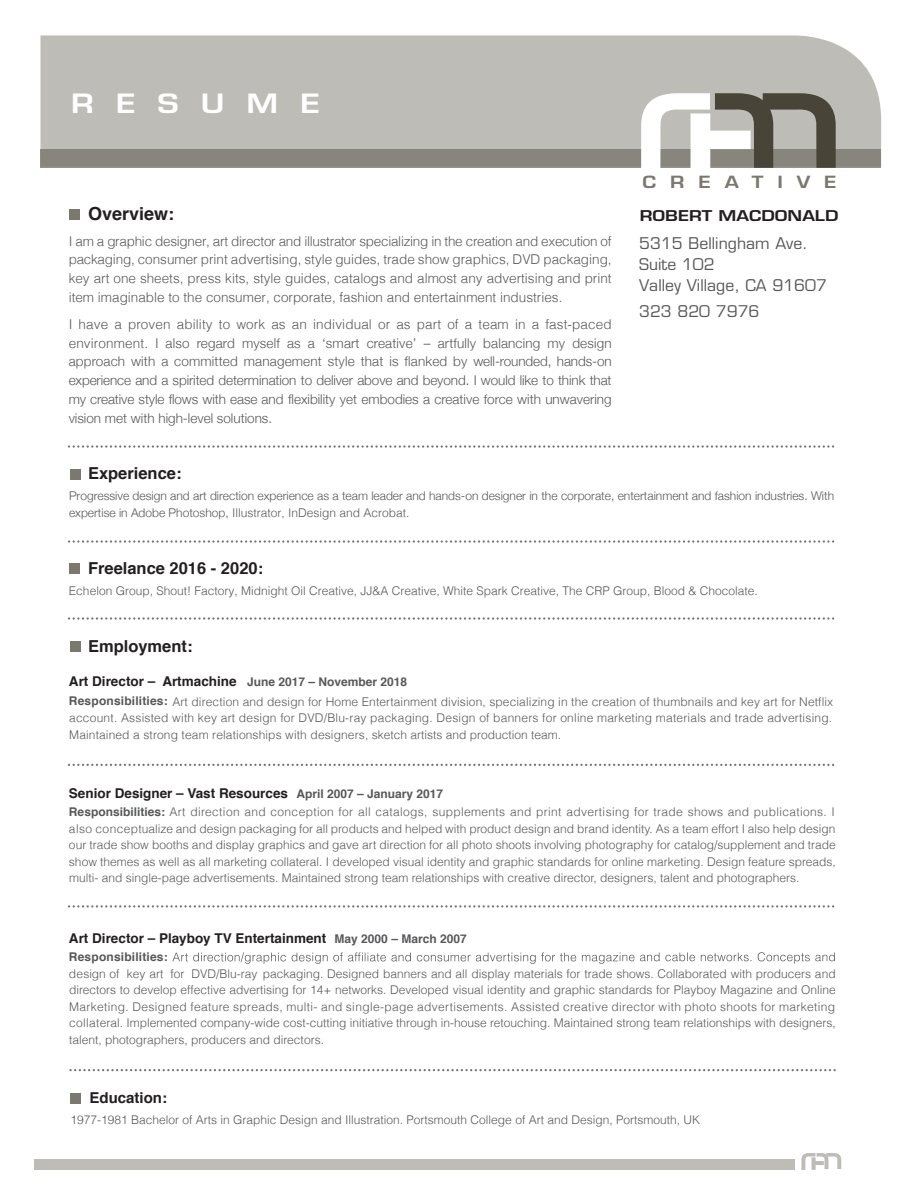
<style>
.page{position:relative;width:918px;height:1188px;background:#fff}
.page>*{position:absolute;margin:0;border:0;box-sizing:border-box;transform-origin:0 0}
.t1{font:600 25.95px "Eurostile";letter-spacing:.7em;color:#fff;scale:1.21 1}
.t2{font:700 18px "Helvetica";color:#231f20}
.t3{font:700 16.5px "Helvetica";color:#231f20}
.t4{font:600 16.35px "Eurostile";letter-spacing:.7em;color:#7b796e;scale:1.21 1}
.t5{font:15.75px/21px "Eurostile";letter-spacing:.005em;color:#57585a}
.t6{font:700 15px "Helvetica";color:#231f20}
.t7{font:600 14.55px "Eurostile";color:#231f20;scale:1.23 1}
.t8{font:300 13.5px/18.8px "Helvetica";letter-spacing:.01em;color:#57585a;text-align:justify}
.t9{font:300 13.5px/18.8px "Helvetica Neue";color:#57585a;text-align:justify}
.t10{font:700 13.5px "Helvetica";color:#231f20}
.t11{font:300 12px/16.5px "Helvetica";color:#57585a;text-align:justify}
.t12{font:300 12px "Helvetica Neue";color:#57585a}
.t13{font:700 12px "Helvetica";letter-spacing:.015em;color:#57585a}
.s1{font-family:"Helvetica"}
.s2{font-family:"Helvetica Neue"}
.s3{font-size:12px;color:#57585a}
.s4{font-weight:700}
</style>
<div class="page">
<div style="left:40px;top:35px;width:841px;height:114px;background:#bdbcb6"></div>
<div style="left:40px;top:149px;width:841px;height:19px;background:#88867c"></div>
<svg style="left:641px;top:93px;width:195px;height:75px"></svg>
<svg style="left:801px;top:1153px;width:40px;height:17px"></svg>
<div style="left:35px;top:1159px;width:760px;height:11px;background:#bdbcb6"></div>
<div style="left:70px;top:209px;width:10px;height:11px;background:#7b796e"></div>
<div style="left:70px;top:469px;width:11px;height:11px;background:#7b796e"></div>
<div style="left:70px;top:642px;width:10px;height:10px;background:#7b796e"></div>
<svg style="left:172px;top:952px;width:663px;height:12px"></svg>
<svg style="left:69px;top:617px;width:766px;height:3px"></svg>
<svg style="left:69px;top:764px;width:766px;height:2px"></svg>
<svg style="left:69px;top:905px;width:766px;height:3px"></svg>
<svg style="left:69px;top:445px;width:766px;height:3px"></svg>
<svg style="left:69px;top:540px;width:766px;height:3px"></svg>
<div style="left:69px;top:564px;width:10px;height:10px;background:#7b796e"></div>
<svg style="left:70px;top:1069px;width:766px;height:2px"></svg>
<div style="left:70px;top:1093px;width:11px;height:10px;background:#7b796e"></div>
<h1 class="t1" style="left:71px;top:88px;width:207px">RESUME</h1>
<h3 class="t4" style="left:642px;top:172px;width:162px">CREATIVE</h3>
<h2 class="t2" style="left:88px;top:199px;width:88px">Overview:</h2>
<p class="t7" style="left:640px;top:206px;width:163px">ROBERT MACDONALD</p>
<p class="t8" style="left:69px;top:231px;width:545px">I am a graphic designer, art director and illustrator specializing in the creation and execution of packaging, consumer print advertising, style guides, trade show graphics, DVD packaging, key art one sheets, press kits, style guides, catalogs and almost any advertising and print item imaginable to the consumer, corporate, fashion and entertainment industries.</p>
<p class="t8" style="left:69px;top:314px;width:545px">I have a proven ability to work as an individual or as part of a team in a fast-paced</p>
<p class="t9" style="left:69px;top:332px;width:544px"><span class="s1">environment.</span> I also regard myself as a ‘smart creative’ – artfully balancing my design approach with a committed management style that is flanked by well-rounded, hands-on experience and a spirited determination to deliver above and beyond. I would like to think that my creative style flows with ease and flexibility yet embodies a creative force with unwavering vision met with high-level solutions.</p>
<h3 class="t5" style="left:639px;top:233px;width:189px">5315 Bellingham Ave.<br>Suite 102<br>Valley Village, CA 91607</h3>
<h3 class="t5" style="left:639px;top:301px;width:122px">323 820 7976</h3>
<h3 class="t3" style="left:88px;top:460px;width:95px">Experience:</h3>
<p class="t12" style="left:69px;top:487px;width:767px">Progressive design and art direction experience as a team leader and hands-on designer in the corporate, entertainment and fashion industries. With</p>
<p class="t11" style="left:69px;top:504px;width:342px"><span class="s2">expertise in Adobe Photoshop,</span> Illustrator, InDesign and Acrobat.</p>
<h3 class="t3" style="left:88px;top:555px;width:177px">Freelance 2016 - 2020:</h3>
<p class="t11" style="left:69px;top:582px;width:690px">Echelon Group, Shout! Factory, Midnight Oil Creative, JJ&amp;A Creative, White Spark Creative, The CRP Group, Blood &amp; Chocolate.</p>
<h3 class="t3" style="left:88px;top:633px;width:106px">Employment:</h3>
<p class="t10" style="left:69px;top:671px;width:340px">Art Director – Artmachine <span class="s3">June 2017 – November 2018</span></p>
<p class="t11" style="left:69px;top:693px;width:766px"><span class="s4">Responsibilities:</span> Art direction and design for Home Entertainment division, specializing in the creation of thumbnails and key art for Netflix account. Assisted with key art design for DVD/Blu-ray packaging. Design of banners for online marketing materials and trade advertising.<br>Maintained a strong team relationships with designers, sketch artists and production team.</p>
<p class="t10" style="left:69px;top:783px;width:376px">Senior Designer – Vast Resources <span class="s3">April 2007 – January 2017</span></p>
<p class="t11" style="left:69px;top:803px;width:768px"><span class="s4">Responsibilities:</span> Art direction and conception for all catalogs, supplements and print advertising for trade shows and publications. I also conceptualize and design packaging for all products and helped with product design and brand identity. As a team effort I also help design our trade show booths and display graphics and gave art direction for all photo shoots involving photography for catalog/supplement and trade show themes as well as all marketing collateral. I developed visual identity and graphic standards for online marketing. Design feature spreads, multi- and single-page advertisements. Maintained strong team relationships with creative director, designers, talent and photographers.</p>
<p class="t10" style="left:69px;top:928px;width:399px">Art Director – Playboy TV Entertainment <span class="s3">May 2000 – March 2007</span></p>
<p class="t13" style="left:69px;top:947px;width:100px">Responsibilities:</p>
<p class="t11" style="left:69px;top:964px;width:768px">design of key art for DVD/Blu-ray packaging. Designed banners and all display materials for trade shows. Collaborated with producers and directors to develop effective advertising for 14+ networks. Developed visual identity and graphic standards for Playboy Magazine and Online Marketing. Designed feature spreads, multi- and single-page advertisements. Assisted creative director with photo shoots for marketing collateral. Implemented company-wide cost-cutting initiative through in-house retouching. Maintained strong team relationships with designers, talent, photographers, producers and directors.</p>
<p class="t6" style="left:90px;top:1086px;width:79px">Education:</p>
<p class="t11" style="left:70px;top:1111px;width:631px">1977-1981 Bachelor of Arts in Graphic Design and Illustration. Portsmouth College of Art and Design, Portsmouth, UK</p>
</div>
